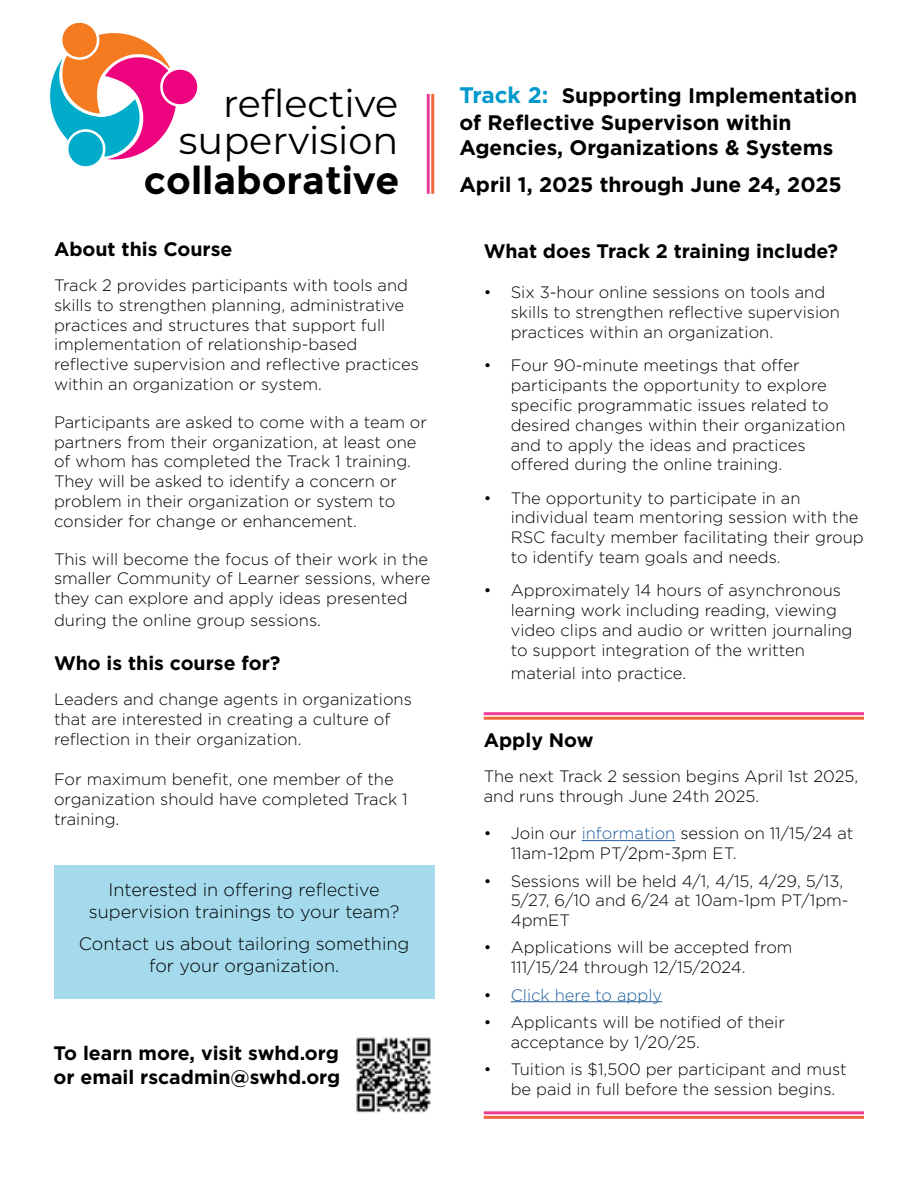
<style>
.page{position:relative;width:918px;height:1188px;background:#fff}
.page>*{position:absolute;margin:0;border:0;box-sizing:border-box;transform-origin:0 0}
.t1{font:38.25px/36.9px "Montserrat";color:#000;text-align:right}
.t2{font:700 38.25px "Montserrat";color:#000}
.t3{font:700 21px/26.1px "Gotham";color:#000}
.t4{font:700 19.5px/23.4px "Gotham";color:#000}
.t5{font:300 18px/21.6px "Gotham";color:#000;text-align:center}
.t6{font:300 16.5px/19.8px "Gotham";color:#000}
.t7{font:300 16.5px "Gotham";color:#215e9e}
.s1{font-size:22.5px;color:#0099cd}
.s2{color:#215e9e}
.s3{color:#000}
</style>
<div class="page">
<hr style="left:582px;top:840px;width:93px;height:1px;background:#215e9e">
<hr style="left:511px;top:1001px;width:151px;height:1px;background:#215e9e">
<svg style="left:50px;top:23px;width:148px;height:144px"></svg>
<hr style="left:427px;top:94px;width:3px;height:100px;background:#ee3d96">
<hr style="left:431px;top:94px;width:3px;height:100px;background:#f26739">
<hr style="left:484px;top:712px;width:380px;height:3px;background:#ee3d96">
<hr style="left:484px;top:717px;width:380px;height:3px;background:#f26739">
<hr style="left:484px;top:1111px;width:380px;height:3px;background:#ee3d96">
<hr style="left:484px;top:1116px;width:380px;height:3px;background:#f26739">
<img style="left:356px;top:1037px;width:75px;height:76px">
<div style="left:54px;top:866px;width:380px;height:133px;background:#a4daec"></div>
<h1 class="t1" style="left:179px;top:83px;width:221px">reflective supervision</h1>
<p class="t3" style="left:459px;top:82px;width:399px"><span class="s1">Track 2:</span> Supporting Implementation of Reflective Supervison within<br>Agencies, Organizations &amp; Systems</p>
<p class="t3" style="left:459px;top:172px;width:384px">April 1, 2025 through June 24, 2025</p>
<h1 class="t2" style="left:144px;top:158px;width:257px">collaborative</h1>
<p class="t4" style="left:54px;top:237px;width:180px">About this Course</p>
<p class="t6" style="left:54px;top:275px;width:366px">Track 2 provides participants with tools and skills to strengthen planning, administrative practices and structures that support full implementation of relationship-based reflective supervision and reflective practices within an organization or system.</p>
<p class="t6" style="left:54px;top:412px;width:375px">Participants are asked to come with a team or partners from their organization, at least one of whom has completed the Track 1 training.<br>They will be asked to identify a concern or problem in their organization or system to consider for change or enhancement.</p>
<p class="t6" style="left:54px;top:548px;width:378px">This will become the focus of their work in the smaller Community of Learner sessions, where they can explore and apply ideas presented</p>
<p class="t6" style="left:54px;top:610px;width:268px">during the online group sessions.</p>
<p class="t4" style="left:54px;top:651px;width:228px">Who is this course for?</p>
<p class="t6" style="left:54px;top:689px;width:359px">Leaders and change agents in organizations that are interested in creating a culture of reflection in their organization.</p>
<p class="t6" style="left:54px;top:769px;width:355px">For maximum benefit, one member of the organization should have completed Track 1 training.</p>
<p class="t5" style="left:89px;top:879px;width:312px">Interested in offering reflective supervision trainings to your team?</p>
<p class="t5" style="left:79px;top:932px;width:332px">Contact us about tailoring something for your organization.</p>
<p class="t4" style="left:54px;top:1042px;width:288px">To learn more, visit swhd.org or email rscadmin@swhd.org</p>
<p class="t4" style="left:484px;top:239px;width:356px">What does Track 2 training include?</p>
<p class="t6" style="left:511px;top:282px;width:331px;text-indent:-27px">• Six 3-hour online sessions on tools and skills to strengthen reflective supervision practices within an organization.</p>
<p class="t6" style="left:511px;top:355px;width:336px;text-indent:-27px">• Four 90-minute meetings that offer participants the opportunity to explore specific programmatic issues related to desired changes within their organization and to apply the ideas and practices offered during the online training.</p>
<p class="t6" style="left:511px;top:488px;width:355px;text-indent:-27px">• The opportunity to participate in an individual team mentoring session with the RSC faculty member facilitating their group to identify team goals and needs.</p>
<p class="t6" style="left:511px;top:580px;width:343px;text-indent:-27px">• Approximately 14 hours of asynchronous learning work including reading, viewing video clips and audio or written journaling to support integration of the written</p>
<p class="t6" style="left:511px;top:663px;width:177px">material into practice.</p>
<p class="t4" style="left:484px;top:728px;width:111px">Apply Now</p>
<p class="t6" style="left:484px;top:766px;width:376px">The next Track 2 session begins April 1st 2025, and runs through June 24th 2025.</p>
<p class="t6" style="left:511px;top:823px;width:344px;text-indent:-27px">• Join our <span class="s2">information</span> session on 11/15/24 at<br>11am-12pm PT/2pm-3pm ET.</p>
<p class="t6" style="left:511px;top:870px;width:339px;text-indent:-27px">• Sessions will be held 4/1, 4/15, 4/29, 5/13,<br>5/27, 6/10 and 6/24 at 10am-1pm PT/1pm-<br>4pmET</p>
<p class="t6" style="left:511px;top:937px;width:283px;text-indent:-27px">• Applications will be accepted from<br>111/15/24 through 12/15/2024.</p>
<p class="t7" style="left:484px;top:984px;width:180px"><span class="s3">•</span> Click here to apply</p>
<p class="t6" style="left:511px;top:1012px;width:276px;text-indent:-27px">• Applicants will be notified of their acceptance by 1/20/25.</p>
<p class="t6" style="left:511px;top:1059px;width:338px;text-indent:-27px">• Tuition is $1,500 per participant and must be paid in full before the session begins.</p>
</div>
